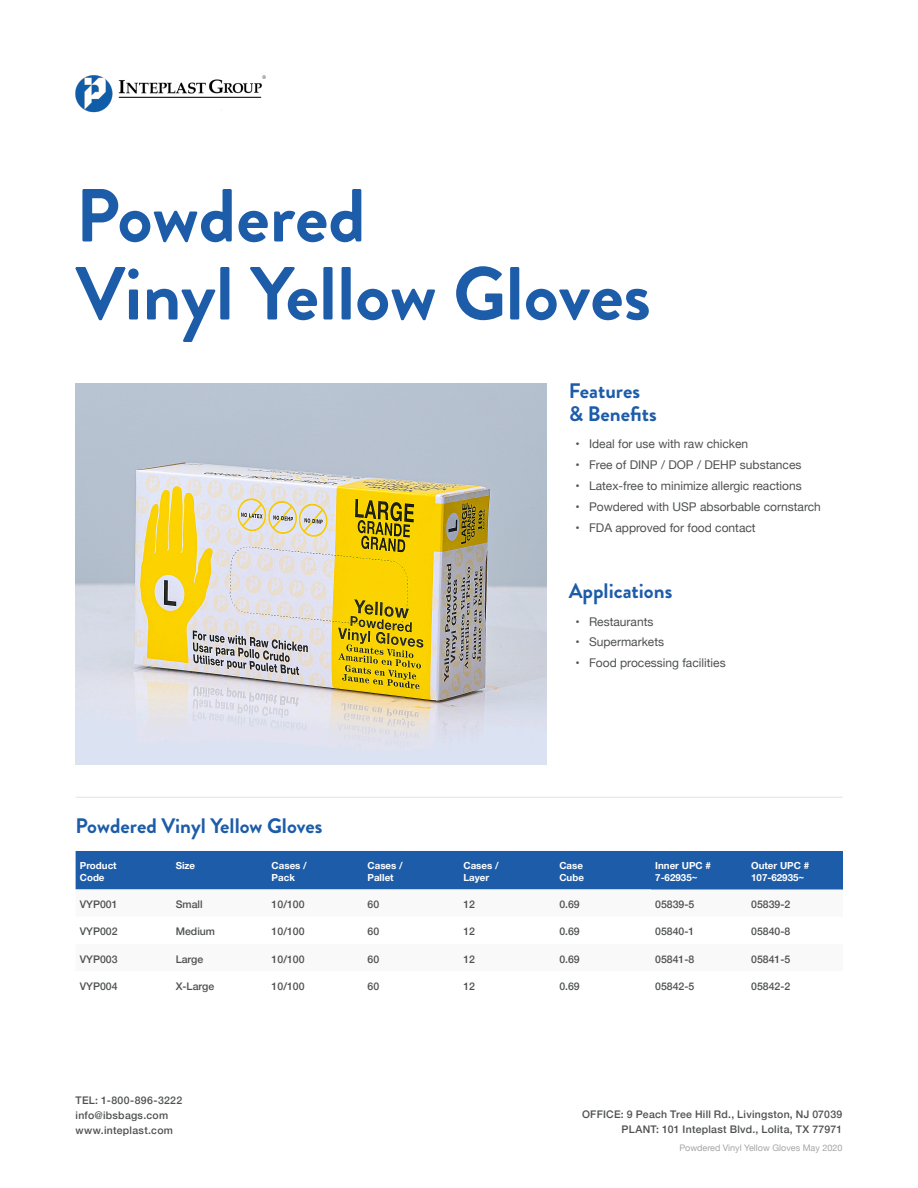
<style>
.page{position:relative;width:918px;height:1188px;background:#fff}
.page>*{position:absolute;margin:0;border:0;box-sizing:border-box;transform-origin:0 0}
.t1{font:700 75px "Brandon Grotesque";color:#1c5ca9}
.Subheaders_-_Bullete{font:700 21px "Brandon Grotesque";color:#1c5ca9}
.t2{font:12px "Helvetica Neue";color:#4f5151}
.t3{font:500 10.5px "Helvetica Neue";color:#4f5151}
.t4{font:500 10.5px/15px "Helvetica Neue";letter-spacing:.025em;color:#4f5151}
.t5{font:700 9.75px "Helvetica Neue";color:#fff}
.t6{font:9px "Helvetica Neue";color:#a7a4a4}
.s1{color:#515151}
</style>
<div class="page">
<img style="left:75px;top:75px;width:191px;height:38px">
<img style="left:76px;top:384px;width:471px;height:381px">
<hr style="left:76px;top:797px;width:766px;height:1px;background:#e1e3e8">
<div style="left:76px;top:851px;width:575px;height:38px;background:#1c5ca9"></div>
<div style="left:651px;top:851px;width:96px;height:38px;background:#1c5ca9"></div>
<div style="left:747px;top:851px;width:96px;height:38px;background:#1c5ca9"></div>
<svg style="left:76px;top:889px;width:767px;height:1px"></svg>
<p class="t1" style="left:76px;top:163px;width:292px">Powdered</p>
<p class="t1" style="left:76px;top:241px;width:577px">Vinyl Yellow Gloves</p>
<p class="Subheaders_-_Bullete" style="left:569px;top:376px;width:73px">Features</p>
<p class="Subheaders_-_Bullete" style="left:569px;top:399px;width:90px">&amp; Benefits</p>
<p class="t2" style="left:576px;top:435px;width:174px"><span class="s1">•</span> Ideal for use with raw chicken</p>
<p class="t2" style="left:576px;top:456px;width:227px"><span class="s1">•</span> Free of DINP / DOP / DEHP substances</p>
<p class="t2" style="left:576px;top:477px;width:228px"><span class="s1">•</span> Latex-free to minimize allergic reactions</p>
<p class="t2" style="left:576px;top:498px;width:247px"><span class="s1">•</span> Powdered with USP absorbable cornstarch</p>
<p class="t2" style="left:576px;top:519px;width:182px"><span class="s1">•</span> FDA approved for food contact</p>
<p class="Subheaders_-_Bullete" style="left:76px;top:811px;width:248px">Powdered Vinyl Yellow Gloves</p>
<p class="t5" style="left:80px;top:858px;width:38px">Product</p>
<p class="t5" style="left:80px;top:870px;width:26px">Code</p>
<p class="t5" style="left:176px;top:858px;width:21px">Size</p>
<p class="t5" style="left:272px;top:858px;width:37px">Cases /</p>
<p class="t5" style="left:272px;top:870px;width:25px">Pack</p>
<p class="t5" style="left:368px;top:858px;width:37px">Cases /</p>
<p class="t5" style="left:368px;top:870px;width:28px">Pallet</p>
<p class="t5" style="left:463px;top:858px;width:37px">Cases /</p>
<p class="t5" style="left:463px;top:870px;width:27px">Layer</p>
<p class="Subheaders_-_Bullete" style="left:569px;top:576px;width:105px">Applications</p>
<p class="t2" style="left:576px;top:613px;width:79px"><span class="s1">•</span> Restaurants</p>
<p class="t2" style="left:576px;top:634px;width:90px"><span class="s1">•</span> Supermarkets</p>
<p class="t2" style="left:576px;top:654px;width:152px"><span class="s1">•</span> Food processing facilities</p>
<p class="t5" style="left:559px;top:858px;width:25px">Case</p>
<p class="t5" style="left:559px;top:870px;width:26px">Cube</p>
<p class="t5" style="left:655px;top:858px;width:57px">Inner UPC #</p>
<p class="t5" style="left:655px;top:870px;width:44px">7-62935~</p>
<p class="t5" style="left:751px;top:858px;width:59px">Outer UPC #</p>
<p class="t5" style="left:751px;top:870px;width:55px">107-62935~</p>
<p class="t3" style="left:80px;top:896px;width:39px">VYP001</p>
<p class="t3" style="left:176px;top:896px;width:28px">Small</p>
<p class="t3" style="left:272px;top:896px;width:34px">10/100</p>
<p class="t3" style="left:368px;top:896px;width:13px">60</p>
<p class="t3" style="left:463px;top:896px;width:13px">12</p>
<p class="t3" style="left:559px;top:896px;width:22px">0.69</p>
<p class="t3" style="left:655px;top:896px;width:41px">05839-5</p>
<p class="t3" style="left:751px;top:896px;width:41px">05839-2</p>
<p class="t3" style="left:80px;top:923px;width:39px">VYP002</p>
<p class="t3" style="left:176px;top:923px;width:41px">Medium</p>
<p class="t3" style="left:272px;top:923px;width:34px">10/100</p>
<p class="t3" style="left:368px;top:923px;width:13px">60</p>
<p class="t3" style="left:463px;top:923px;width:13px">12</p>
<p class="t3" style="left:559px;top:923px;width:22px">0.69</p>
<p class="t3" style="left:655px;top:923px;width:41px">05840-1</p>
<p class="t3" style="left:751px;top:923px;width:41px">05840-8</p>
<p class="t3" style="left:80px;top:951px;width:39px">VYP003</p>
<p class="t3" style="left:176px;top:951px;width:29px">Large</p>
<p class="t3" style="left:272px;top:951px;width:34px">10/100</p>
<p class="t3" style="left:368px;top:951px;width:13px">60</p>
<p class="t3" style="left:463px;top:951px;width:13px">12</p>
<p class="t3" style="left:559px;top:951px;width:22px">0.69</p>
<p class="t3" style="left:655px;top:951px;width:41px">05841-8</p>
<p class="t3" style="left:751px;top:951px;width:41px">05841-5</p>
<p class="t3" style="left:80px;top:978px;width:39px">VYP004</p>
<p class="t3" style="left:176px;top:978px;width:40px">X-Large</p>
<p class="t3" style="left:272px;top:978px;width:34px">10/100</p>
<p class="t3" style="left:368px;top:978px;width:13px">60</p>
<p class="t3" style="left:463px;top:978px;width:13px">12</p>
<p class="t3" style="left:559px;top:978px;width:22px">0.69</p>
<p class="t3" style="left:655px;top:978px;width:41px">05842-5</p>
<p class="t3" style="left:751px;top:978px;width:41px">05842-2</p>
<p class="t4" style="left:76px;top:1092px;width:108px">TEL: 1-800-896-3222 info@ibsbags.com www.inteplast.com</p>
<p class="t4" style="left:582px;top:1105px;width:262px;text-align:right">OFFICE: 9 Peach Tree Hill Rd., Livingston, NJ 07039<br>PLANT: 101 Inteplast Blvd., Lolita, TX 77971</p>
<p class="t6" style="left:679px;top:1142px;width:165px">Powdered Vinyl Yellow Gloves May 2020</p>
</div>
